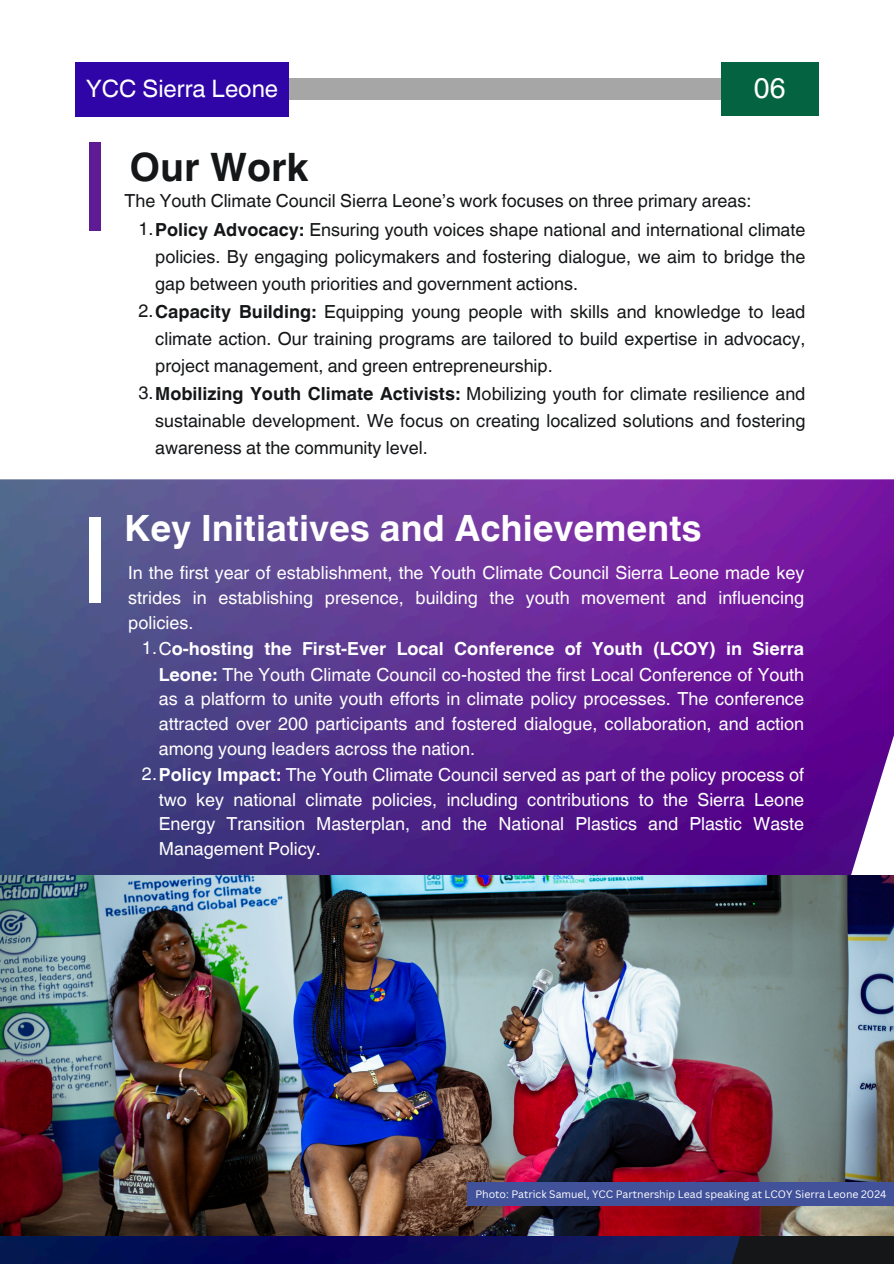
<style>
.page{position:relative;width:894px;height:1264px;background:#fff}
.page>*{position:absolute;margin:0;border:0;box-sizing:border-box;transform-origin:0 0}
.t1{font:700 39.15px "Helvetica World";color:#141618}
.t2{font:700 36.15px "Helvetica World";color:#fff}
.t3{font:28.5px "Helvetica World";color:#fff}
.t4{font:24px "Helvetica World";color:#fff}
.t5{font:18px/24.8px "Helvetica World";color:#fff;text-align:justify}
.t6{font:18px/27px "Helvetica World";color:#141618;text-align:justify}
.t7{font:10.5px "Canva Sans";color:#fff}
.s1{font-weight:700}
</style>
<div class="page">
<div style="left:75px;top:63px;width:214px;height:54px;background:#2f05a7"></div>
<div style="left:720px;top:63px;width:98px;height:53px;background:#046341"></div>
<div style="left:289px;top:79px;width:431px;height:21px;background:#a6a6a6"></div>
<div style="left:89px;top:142px;width:12px;height:89px;background:#5f1b93"></div>
<img style="left:0;top:479px;width:893px;height:784px">
<div style="left:89px;top:517px;width:12px;height:85px;background:#fff"></div>
<img style="left:0;top:875px;width:893px;height:360px">
<div style="left:467px;top:1182px;width:426px;height:23px;background:#41529a"></div>
<p class="t4" style="left:86px;top:74px;width:193px">YCC Sierra Leone</p>
<p class="t3" style="left:753px;top:72px;width:33px">06</p>
<p class="t1" style="left:130px;top:135px;width:180px">Our Work</p>
<p class="t6" style="left:124px;top:188px;width:628px">The Youth Climate Council Sierra Leone’s work focuses on three primary areas:</p>
<h1 class="t6" style="left:155px;top:216px;width:651px;text-indent:-17px">1.<span class="s1">Policy Advocacy:</span> Ensuring youth voices shape national and international climate policies. By engaging policymakers and fostering dialogue, we aim to bridge the gap between youth priorities and government actions.</h1>
<h3 class="t6" style="left:155px;top:298px;width:651px;text-indent:-17px">2.<span class="s1">Capacity Building:</span> Equipping young people with skills and knowledge to lead climate action. Our training programs are tailored to build expertise in advocacy, project management, and green entrepreneurship.</h3>
<p class="t6" style="left:155px;top:380px;width:651px;text-indent:-17px">3.<span class="s1">Mobilizing Youth Climate Activists:</span> Mobilizing youth for climate resilience and sustainable development. We focus on creating localized solutions and fostering awareness at the community level.</p>
<p class="t2" style="left:124px;top:499px;width:578px">Key Initiatives and Achievements</p>
<p class="t5" style="left:128px;top:560px;width:677px">In the first year of establishment, the Youth Climate Council Sierra Leone made key strides in establishing presence, building the youth movement and influencing policies.</p>
<h1 class="t5" style="left:159px;top:636px;width:646px;text-indent:-17px">1.C<span class="s1">o-hosting the First-Ever Local Conference of Youth (LCOY) in Sierra Leone:</span> The Youth Climate Council co-hosted the first Local Conference of Youth as a platform to unite youth efforts in climate policy processes. The conference attracted over 200 participants and fostered dialogue, collaboration, and action among young leaders across the nation.</h1>
<h3 class="t5" style="left:159px;top:762px;width:646px;text-indent:-17px">2.<span class="s1">Policy Impact:</span> The Youth Climate Council served as part of the policy process of two key national climate policies, including contributions to the Sierra Leone Energy Transition Masterplan, and the National Plastics and Plastic Waste Management Policy.</h3>
<p class="t7" style="left:475px;top:1186px;width:412px">Photo: Patrick Samuel, YCC Partnership Lead speaking at LCOY Sierra Leone 2024</p>
</div>
